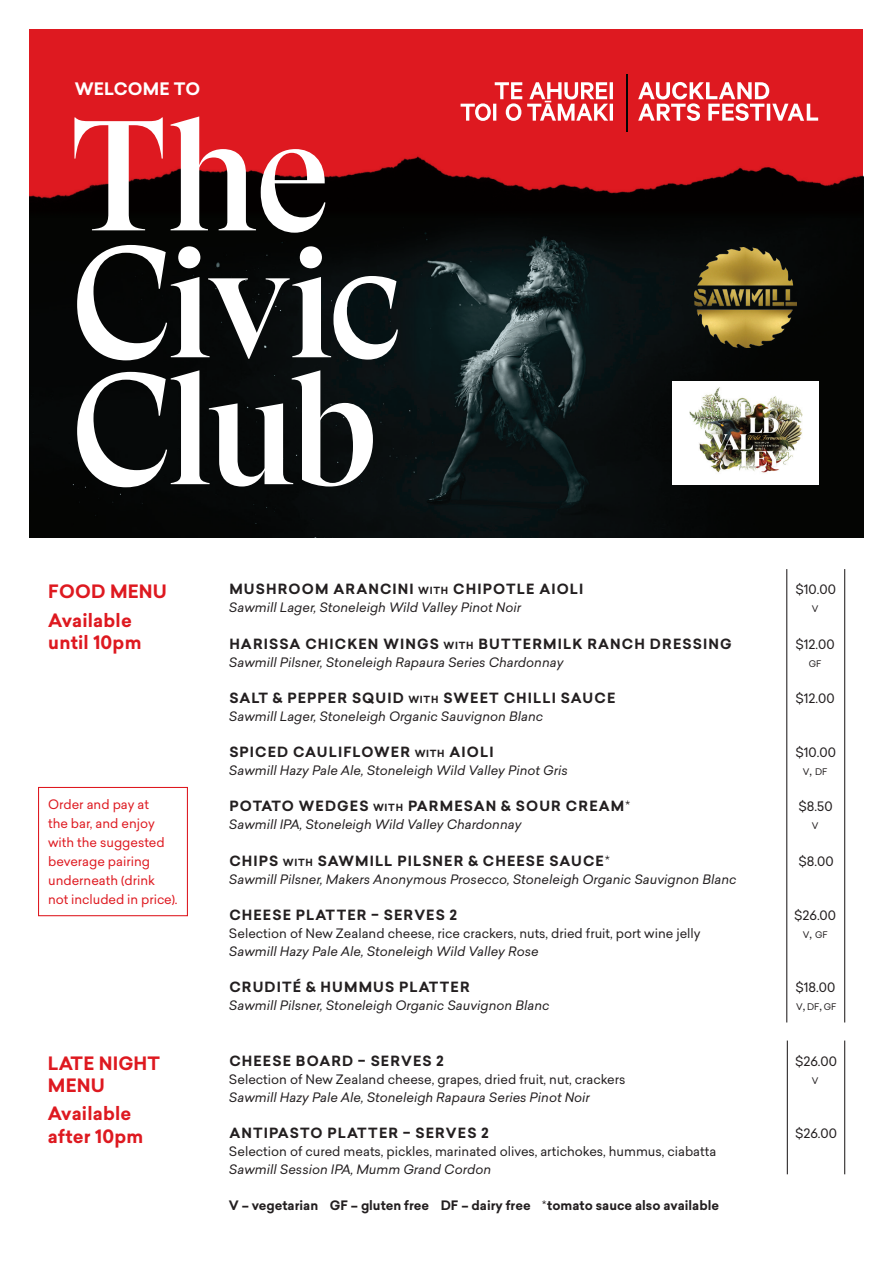
<style>
.page{position:relative;width:893px;height:1263px;background:#fff}
.page>*{position:absolute;margin:0;border:0;box-sizing:border-box;transform-origin:0 0}
.t1{font:700 18.15px/22.4px "Sailec";letter-spacing:.01em;color:#de1920}
.t2{font:700 16.95px "Sailec";letter-spacing:.01em;color:#fff}
.t3{font:700 13.8px "Sailec";letter-spacing:.08em;color:#231f20}
.t4{font:italic 12.75px "Sailec";color:#231f20}
.t5{font:12.75px "Sailec";color:#231f20}
.t6{font:12.75px/19.2px "Sailec";color:#de1920}
.t7{font:700 12.75px "Sailec";color:#231f20}
.t8{font:9px "Sailec";color:#231f20}
.s1{font-size:9.75px}
.s2{font-size:12.75px}
.s3{font-weight:400}
</style>
<div class="page">
<img style="left:30px;top:30px;width:833px;height:175px">
<img style="left:30px;top:205px;width:833px;height:333px">
<svg style="left:77px;top:370px;width:296px;height:117px"></svg>
<svg style="left:77px;top:245px;width:321px;height:115px"></svg>
<svg style="left:74px;top:116px;width:251px;height:117px"></svg>
<hr style="left:626px;top:75px;width:2px;height:57px;background:#040503">
<svg style="left:461px;top:82px;width:152px;height:39px"></svg>
<svg style="left:638px;top:82px;width:180px;height:39px"></svg>
<img style="left:694px;top:248px;width:103px;height:99px">
<img style="left:673px;top:382px;width:145px;height:103px">
<hr style="left:844px;top:569px;width:1px;height:453px;background:#231f20">
<hr style="left:844px;top:1040px;width:1px;height:134px;background:#231f20">
<hr style="left:787px;top:1040px;width:1px;height:134px;background:#231f20">
<hr style="left:786px;top:569px;width:1px;height:453px;background:#231f20">
<svg style="left:38px;top:786px;width:150px;height:131px"></svg>
<h2 class="t2" style="left:75px;top:76px;width:127px">WELCOME TO</h2>
<h1 class="t1" style="left:48px;top:578px;width:120px;line-height:28.3px">FOOD MENU<br>Available</h1>
<h1 class="t1" style="left:48px;top:631px;width:95px">until 10pm</h1>
<p class="t6" style="left:48px;top:794px;width:131px">Order and pay at<br>the bar, and enjoy with the suggested beverage pairing underneath (drink not included in price).</p>
<h1 class="t1" style="left:48px;top:1052px;width:114px">LATE NIGHT<br>MENU</h1>
<h1 class="t1" style="left:48px;top:1103px;width:97px">Available after 10pm</h1>
<p class="t3" style="left:229px;top:579px;width:356px">MUSHROOM ARANCINI <span class="s1">WITH</span> CHIPOTLE AIOLI</p>
<p class="t5" style="left:795px;top:581px;width:42px">$10.00</p>
<p class="t4" style="left:229px;top:599px;width:294px">Sawmill Lager, Stoneleigh Wild Valley Pinot Noir</p>
<p class="t8" style="left:812px;top:603px;width:8px">V</p>
<p class="t3" style="left:229px;top:634px;width:504px">HARISSA CHICKEN WINGS <span class="s1">WITH</span> BUTTERMILK RANCH DRESSING</p>
<p class="t5" style="left:795px;top:635px;width:41px">$12.00</p>
<p class="t4" style="left:229px;top:653px;width:336px">Sawmill Pilsner, Stoneleigh Rapaura Series Chardonnay</p>
<p class="t8" style="left:809px;top:657px;width:14px">GF</p>
<p class="t3" style="left:229px;top:688px;width:387px">SALT &amp; PEPPER SQUID <span class="s1">WITH</span> SWEET CHILLI SAUCE</p>
<p class="t5" style="left:795px;top:689px;width:41px">$12.00</p>
<p class="t4" style="left:229px;top:707px;width:316px">Sawmill Lager, Stoneleigh Organic Sauvignon Blanc</p>
<p class="t3" style="left:229px;top:742px;width:266px">SPICED CAULIFLOWER <span class="s1">WITH</span> AIOLI</p>
<p class="t5" style="left:795px;top:743px;width:42px">$10.00</p>
<p class="t4" style="left:229px;top:762px;width:340px">Sawmill Hazy Pale Ale, Stoneleigh Wild Valley Pinot Gris</p>
<p class="t8" style="left:803px;top:766px;width:26px">V<span class="s2">,</span> DF</p>
<p class="t3" style="left:229px;top:796px;width:402px">POTATO WEDGES <span class="s1">WITH</span> PARMESAN &amp; SOUR CREAM<span class="s3">*</span></p>
<p class="t5" style="left:798px;top:798px;width:36px">$8.50</p>
<p class="t4" style="left:229px;top:816px;width:294px">Sawmill IPA, Stoneleigh Wild Valley Chardonnay</p>
<p class="t8" style="left:812px;top:820px;width:8px">V</p>
<p class="t3" style="left:229px;top:851px;width:382px">CHIPS <span class="s1">WITH</span> SAWMILL PILSNER &amp; CHEESE SAUCE<span class="s3">*</span></p>
<p class="t5" style="left:798px;top:852px;width:37px">$8.00</p>
<p class="t4" style="left:229px;top:870px;width:509px">Sawmill Pilsner, Makers Anonymous Prosecco, Stoneleigh Organic Sauvignon Blanc</p>
<p class="t3" style="left:229px;top:905px;width:229px">CHEESE PLATTER – SERVES 2</p>
<p class="t5" style="left:794px;top:906px;width:43px">$26.00</p>
<p class="t5" style="left:229px;top:924px;width:473px">Selection of New Zealand cheese, rice crackers, nuts, dried fruit, port wine jelly</p>
<p class="t8" style="left:803px;top:928px;width:26px">V<span class="s2">,</span> GF</p>
<p class="t4" style="left:229px;top:942px;width:311px">Sawmill Hazy Pale Ale, Stoneleigh Wild Valley Rose</p>
<p class="t3" style="left:229px;top:977px;width:242px">CRUDITÉ &amp; HUMMUS PLATTER</p>
<p class="t5" style="left:795px;top:979px;width:41px">$18.00</p>
<p class="t4" style="left:229px;top:997px;width:322px">Sawmill Pilsner, Stoneleigh Organic Sauvignon Blanc</p>
<p class="t8" style="left:796px;top:1001px;width:42px">V<span class="s2">,</span> DF<span class="s2">,</span> GF</p>
<p class="t3" style="left:229px;top:1051px;width:216px">CHEESE BOARD – SERVES 2</p>
<p class="t5" style="left:795px;top:1052px;width:43px">$26.00</p>
<p class="t5" style="left:229px;top:1070px;width:398px">Selection of New Zealand cheese, grapes, dried fruit, nut, crackers</p>
<p class="t8" style="left:812px;top:1074px;width:8px">V</p>
<p class="t4" style="left:229px;top:1088px;width:363px">Sawmill Hazy Pale Ale, Stoneleigh Rapaura Series Pinot Noir</p>
<p class="t3" style="left:229px;top:1123px;width:261px">ANTIPASTO PLATTER – SERVES 2</p>
<p class="t5" style="left:795px;top:1124px;width:43px">$26.00</p>
<p class="t5" style="left:229px;top:1142px;width:489px">Selection of cured meats, pickles, marinated olives, artichokes, hummus, ciabatta</p>
<p class="t4" style="left:229px;top:1161px;width:264px">Sawmill Session IPA, Mumm Grand Cordon</p>
<p class="t7" style="left:229px;top:1197px;width:492px">V – vegetarian GF – gluten free DF – dairy free <span class="s3">*</span>tomato sauce also available</p>
</div>
